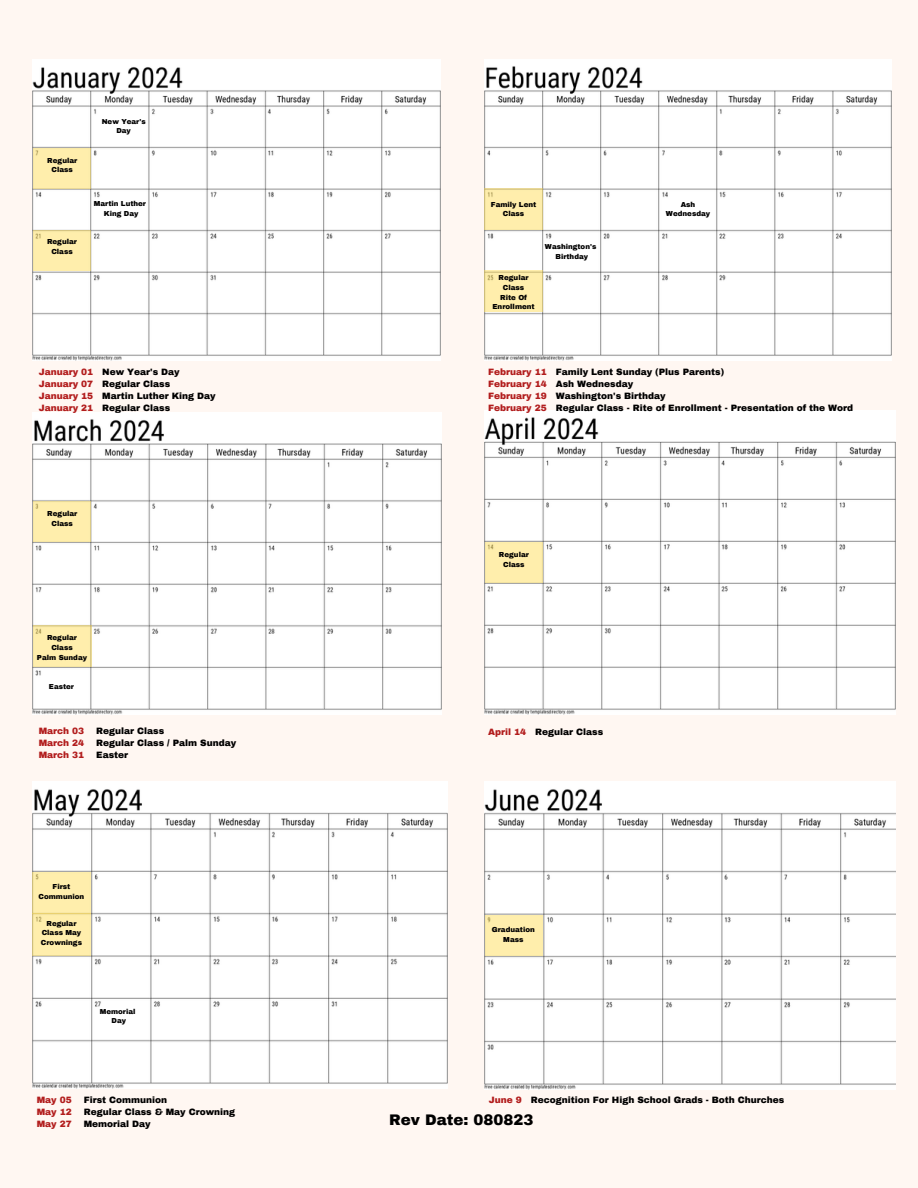
<style>
.page{position:relative;width:918px;height:1188px;background:#fff7f2}
.page>*{position:absolute;margin:0;border:0;box-sizing:border-box;transform-origin:0 0}
.t1{font:900 15px "Archivo";color:#000}
.t2{font:900 9px "Archivo";color:#000}
.t3{font:900 9px "Archivo";color:#b21d1d}
.t4{font:900 7.05px/9.8px "Archivo";color:#000;text-align:center}
.s1{color:#b21d1d}
</style>
<div class="page">
<img style="left:33px;top:59px;width:407px;height:302px">
<img style="left:484px;top:59px;width:408px;height:302px">
<img style="left:484px;top:411px;width:411px;height:303px">
<img style="left:32px;top:781px;width:415px;height:307px">
<img style="left:484px;top:781px;width:411px;height:308px">
<div style="left:484px;top:188px;width:59px;height:42px;background:#ffeeac"></div>
<div style="left:484px;top:271px;width:59px;height:41px;background:#ffeeac"></div>
<img style="left:33px;top:413px;width:408px;height:301px">
<div style="left:33px;top:501px;width:58px;height:41px;background:#ffeeac"></div>
<div style="left:33px;top:626px;width:58px;height:41px;background:#ffeeac"></div>
<div style="left:32px;top:913px;width:59px;height:43px;background:#ffeeac"></div>
<div style="left:32px;top:872px;width:59px;height:41px;background:#ffeeac"></div>
<div style="left:33px;top:230px;width:58px;height:41px;background:#ffeeac"></div>
<div style="left:33px;top:148px;width:58px;height:41px;background:#ffeeac"></div>
<div style="left:485px;top:542px;width:58px;height:41px;background:#ffeeac"></div>
<div style="left:485px;top:915px;width:58px;height:41px;background:#ffeeac"></div>
<p class="t4" style="left:47px;top:155px;width:32px">Regular<br>Class</p>
<p class="t4" style="left:47px;top:237px;width:32px">Regular<br>Class</p>
<p class="t4" style="left:102px;top:117px;width:45px">New Year's</p>
<p class="t4" style="left:116px;top:126px;width:16px">Day</p>
<p class="t4" style="left:94px;top:199px;width:54px">Martin Luther</p>
<p class="t4" style="left:104px;top:208px;width:36px">King Day</p>
<p class="t2" style="left:39px;top:367px;width:142px"><span class="s1">January 01</span> New Year's Day</p>
<p class="t2" style="left:39px;top:379px;width:133px"><span class="s1">January 07</span> Regular Class</p>
<p class="t2" style="left:39px;top:391px;width:178px"><span class="s1">January 15</span> Martin Luther King Day</p>
<p class="t2" style="left:39px;top:403px;width:133px"><span class="s1">January 21</span> Regular Class</p>
<p class="t4" style="left:47px;top:509px;width:32px">Regular<br>Class</p>
<p class="t4" style="left:47px;top:633px;width:32px">Regular<br>Class</p>
<p class="t4" style="left:37px;top:653px;width:52px">Palm Sunday</p>
<p class="t4" style="left:49px;top:682px;width:27px">Easter</p>
<p class="t3" style="left:39px;top:727px;width:47px">March 03</p>
<p class="t2" style="left:96px;top:727px;width:70px">Regular Class</p>
<p class="t3" style="left:39px;top:739px;width:47px">March 24</p>
<p class="t2" style="left:96px;top:739px;width:142px">Regular Class / Palm Sunday</p>
<p class="t3" style="left:39px;top:751px;width:47px">March 31</p>
<p class="t2" style="left:96px;top:751px;width:33px">Easter</p>
<p class="t4" style="left:39px;top:882px;width:47px">First<br>Communion</p>
<p class="t4" style="left:41px;top:918px;width:43px">Regular<br>Class May<br>Crownings</p>
<p class="t4" style="left:100px;top:1007px;width:37px">Memorial</p>
<p class="t4" style="left:112px;top:1016px;width:16px">Day</p>
<p class="t3" style="left:37px;top:1095px;width:37px">May 05</p>
<p class="t2" style="left:84px;top:1095px;width:85px">First Communion</p>
<p class="t3" style="left:37px;top:1107px;width:37px">May 12</p>
<p class="t2" style="left:84px;top:1107px;width:153px">Regular Class &amp; May Crowning</p>
<p class="t3" style="left:37px;top:1119px;width:37px">May 27</p>
<p class="t2" style="left:84px;top:1119px;width:68px">Memorial Day</p>
<p class="t4" style="left:491px;top:199px;width:47px">Family Lent</p>
<p class="t4" style="left:503px;top:209px;width:23px">Class</p>
<p class="t4" style="left:499px;top:273px;width:32px">Regular<br>Class</p>
<p class="t4" style="left:500px;top:292px;width:28px">Rite Of</p>
<p class="t4" style="left:493px;top:302px;width:44px">Enrollment</p>
<p class="t4" style="left:545px;top:242px;width:53px">Washington's</p>
<p class="t4" style="left:556px;top:252px;width:34px">Birthday</p>
<p class="t4" style="left:666px;top:199px;width:46px">Ash<br>Wednesday</p>
<p class="t2" style="left:488px;top:367px;width:237px"><span class="s1">February 11</span> Family Lent Sunday (Plus Parents)</p>
<p class="t2" style="left:488px;top:379px;width:147px"><span class="s1">February 14</span> Ash Wednesday</p>
<p class="t2" style="left:488px;top:391px;width:179px"><span class="s1">February 19</span> Washington's Birthday</p>
<p class="t2" style="left:488px;top:403px;width:366px"><span class="s1">February 25</span> Regular Class - Rite of Enrollment - Presentation of the Word</p>
<p class="t4" style="left:499px;top:550px;width:32px">Regular<br>Class</p>
<p class="t2" style="left:488px;top:727px;width:116px"><span class="s1">April 14</span> Regular Class</p>
<p class="t4" style="left:492px;top:925px;width:45px">Graduation</p>
<p class="t4" style="left:503px;top:935px;width:22px">Mass</p>
<p class="t2" style="left:489px;top:1095px;width:297px"><span class="s1">June 9</span> Recognition For High School Grads - Both Churches</p>
<p class="t1" style="left:389px;top:1112px;width:146px">Rev Date: 080823</p>
</div>
